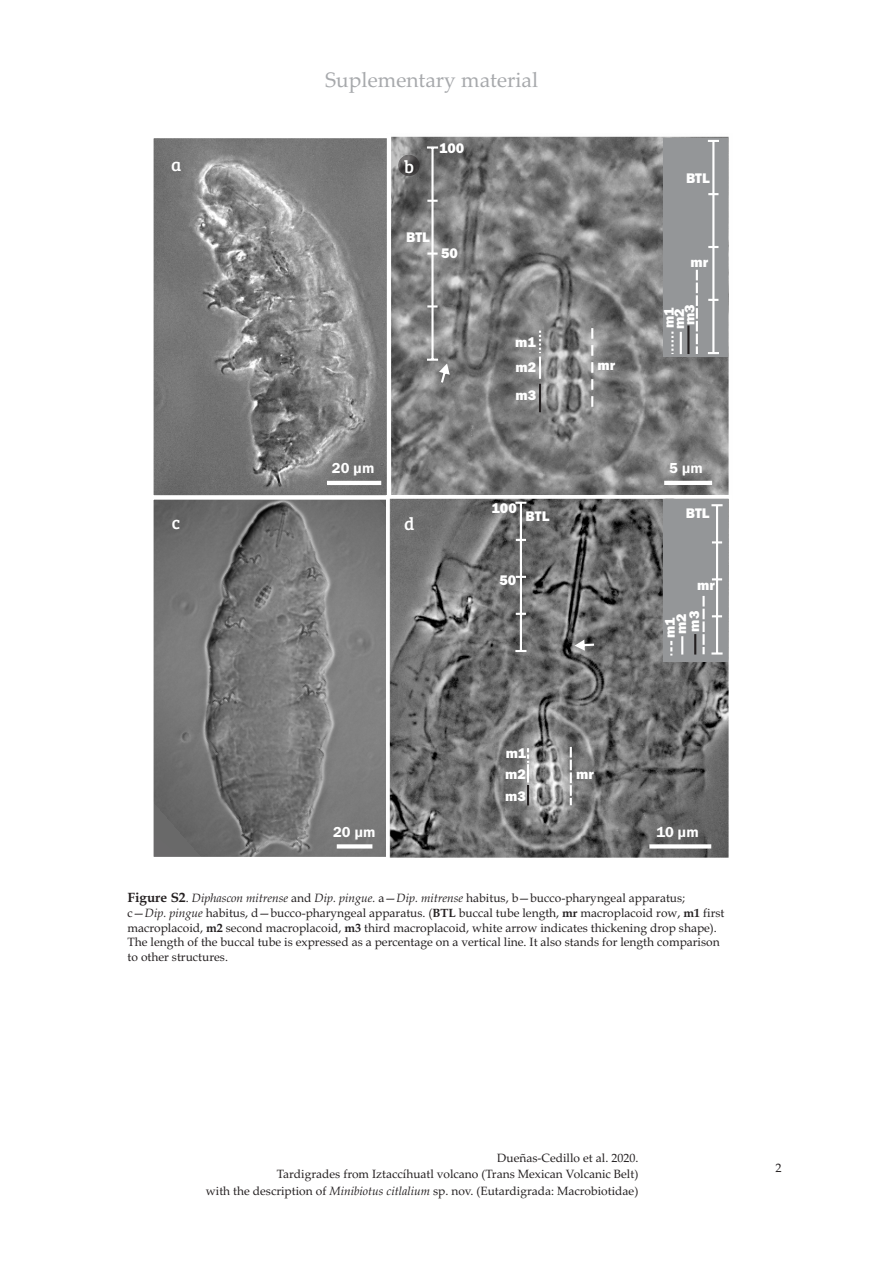
<style>
.page{position:relative;width:893px;height:1263px;background:#fff}
.page>*{position:absolute;margin:0;border:0;box-sizing:border-box;transform-origin:0 0}
.t1{font:21px "Palatino Linotype";color:#a7a9ac}
.t2{font:18px "Bree Serif";color:#fff}
.t3{font:600 15px "Franklin Gothic";color:#fff}
.t4{font:800 14.4px/21.9px "Franklin Gothic";color:#fff}
.t5{font:12px/15px "Book Antiqua";color:#231f20}
.t6{font:12px/16.2px "Palatino Linotype";color:#231f20;text-align:right}
.s1{font-weight:700;font-size:13.5px}
.s2{font-style:italic}
.s3{font-weight:700}
</style>
<div class="page">
<img style="left:391px;top:136px;width:338px;height:359px">
<img style="left:154px;top:139px;width:232px;height:356px">
<div style="left:149px;top:134px;width:242px;height:366px;border:4px solid #fff"></div>
<svg style="left:154px;top:500px;width:232px;height:356px;background:#767676"></svg>
<div style="left:149px;top:495px;width:242px;height:366px;border:4px solid #fff"></div>
<img style="left:387px;top:495px;width:342px;height:366px">
<hr style="left:327px;top:481px;width:54px;height:4px;background:#fff">
<hr style="left:664px;top:481px;width:48px;height:4px;background:#fff">
<svg style="left:337px;top:844px;width:35px;height:4px"></svg>
<svg style="left:515px;top:502px;width:11px;height:150px"></svg>
<svg style="left:649px;top:844px;width:62px;height:4px"></svg>
<div style="left:398px;top:155px;width:21px;height:21px;background:#231f20;border:1px solid #231f20;border-radius:50%;opacity:.5"></div>
<svg style="left:427px;top:146px;width:23px;height:237px;background:#8f8f8f"></svg>
<svg style="left:574px;top:640px;width:20px;height:11px"></svg>
<svg style="left:591px;top:328px;width:2px;height:84px"></svg>
<svg style="left:570px;top:747px;width:2px;height:58px"></svg>
<svg style="left:539px;top:331px;width:2px;height:22px"></svg>
<hr style="left:539px;top:356px;width:2px;height:23px;background:#fff">
<hr style="left:539px;top:384px;width:2px;height:28px;background:#231f20">
<div style="left:664px;top:138px;width:64px;height:219px;background:#949698"></div>
<div style="left:663px;top:499px;width:65px;height:163px;background:#949698"></div>
<svg style="left:708px;top:140px;width:11px;height:214px"></svg>
<svg style="left:696px;top:270px;width:2px;height:84px"></svg>
<svg style="left:671px;top:332px;width:2px;height:22px"></svg>
<hr style="left:687px;top:325px;width:2px;height:29px;background:#231f20">
<svg style="left:711px;top:504px;width:12px;height:151px"></svg>
<svg style="left:702px;top:596px;width:3px;height:58px"></svg>
<svg style="left:527px;top:748px;width:2px;height:34px"></svg>
<hr style="left:527px;top:785px;width:2px;height:20px;background:#231f20">
<svg style="left:670px;top:641px;width:2px;height:14px"></svg>
<hr style="left:694px;top:634px;width:2px;height:20px;background:#231f20">
<svg style="left:681px;top:636px;width:2px;height:18px"></svg>
<hr style="left:680px;top:332px;width:2px;height:22px;background:#fff">
<h1 class="t1" style="left:325px;top:71px;width:214px">Suplementary material</h1>
<h2 class="t2" style="left:171px;top:152px;width:12px">a</h2>
<h2 class="t2" style="left:404px;top:153px;width:12px">b</h2>
<p class="t4" style="left:439px;top:138px;width:27px">100</p>
<p class="t4" style="left:406px;top:228px;width:25px">BTL</p>
<p class="t4" style="left:441px;top:243px;width:18px">50</p>
<p class="t4" style="left:515px;top:331px;width:23px;line-height:25.2px">m1 m2</p>
<p class="t4" style="left:515px;top:386px;width:22px">m3</p>
<p class="t4" style="left:598px;top:356px;width:19px">mr</p>
<p class="t4" style="left:686px;top:168px;width:25px">BTL</p>
<p class="t4" style="left:690px;top:252px;width:19px">mr</p>
<p class="t4" style="left:665px;top:329px;width:26px;line-height:10.4px;rotate:-90deg">m1 m2 m3</p>
<p class="t3" style="left:332px;top:463px;width:44px">20 µm</p>
<p class="t3" style="left:669px;top:462px;width:35px">5 µm</p>
<h2 class="t2" style="left:172px;top:509px;width:10px">c</h2>
<h2 class="t2" style="left:404px;top:511px;width:12px">d</h2>
<p class="t4" style="left:492px;top:499px;width:27px">100</p>
<p class="t4" style="left:526px;top:506px;width:25px">BTL</p>
<p class="t4" style="left:686px;top:504px;width:25px">BTL</p>
<p class="t4" style="left:499px;top:571px;width:18px">50</p>
<p class="t4" style="left:697px;top:576px;width:19px">mr</p>
<p class="t4" style="left:666px;top:638px;width:26px;line-height:11.2px;rotate:-90deg">m1 m2</p>
<p class="t4" style="left:685px;top:631px;width:22px;rotate:-90deg">m3</p>
<p class="t4" style="left:505px;top:743px;width:23px;text-align:justify">m1 m2 m3</p>
<p class="t4" style="left:576px;top:764px;width:19px">mr</p>
<p class="t3" style="left:333px;top:826px;width:44px">20 µm</p>
<p class="t3" style="left:656px;top:826px;width:44px">10 µm</p>
<p class="t5" style="left:128px;top:891px;width:598px"><span class="s1">Figure S2</span>. <span class="s2">Diphascon mitrense</span> and <span class="s2">Dip. pingue.</span> a <span class="s2">Dip. mitrense</span> habitus, b—bucco-pharyngeal apparatus; c—<span class="s2">Dip. pingue</span> habitus, d—bucco-pharyngeal apparatus. (<span class="s3">BTL</span> buccal tube length, <span class="s3">mr</span> macroplacoid row, <span class="s3">m1</span> first macroplacoid, <span class="s3">m2</span> second macroplacoid, <span class="s3">m3</span> third macroplacoid, white arrow indicates thickening drop shape).<br>The length of the buccal tube is expressed as a percentage on a vertical line. It also stands for length comparison to other structures.</p>
<p class="t5" style="left:385px;top:891px;width:13px">—</p>
<p class="t6" style="left:206px;top:1151px;width:434px">Dueñas-Cedillo et al. 2020.<br>Tardigrades from Iztaccíhuatl volcano (Trans Mexican Volcanic Belt)<br>with the description of <span class="s2">Minibiotus citlalium</span> sp. nov. (Eutardigrada: Macrobiotidae)</p>
<p class="t5" style="left:775px;top:1161px;width:7px">2</p>
</div>
